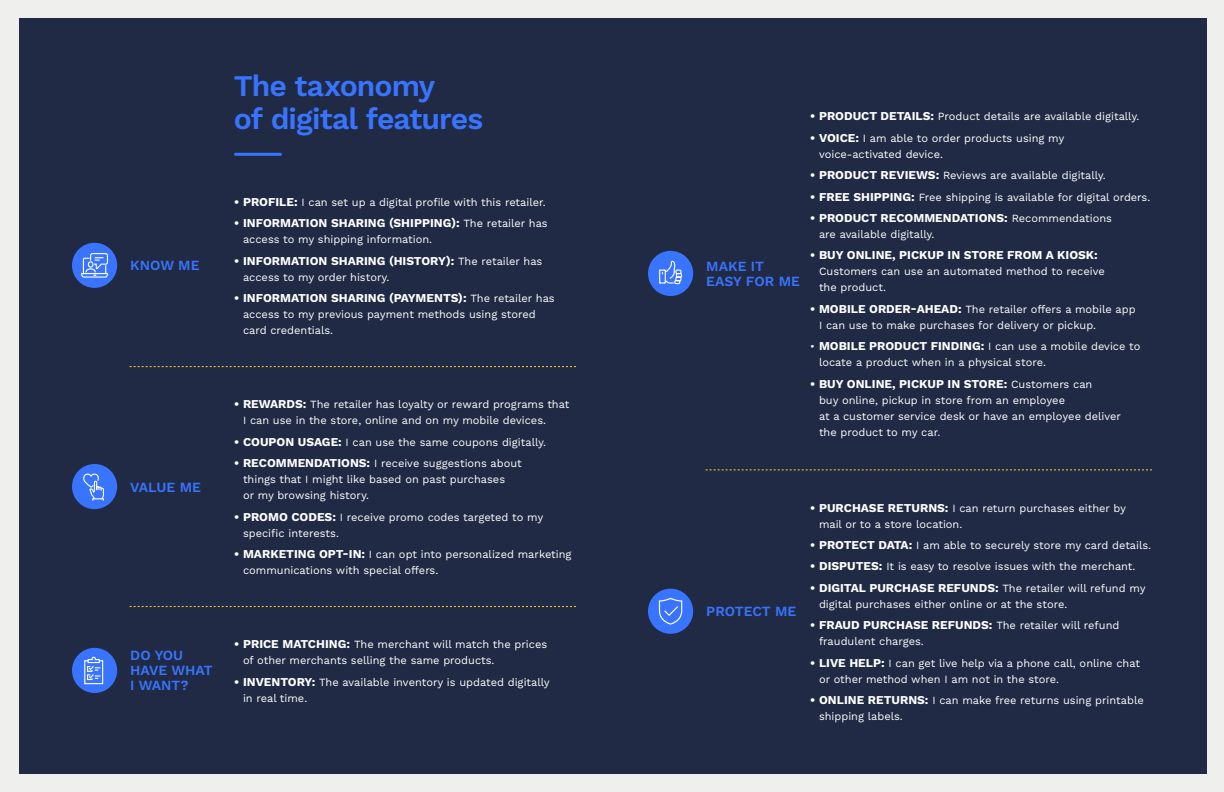
<style>
.page{position:relative;width:1224px;height:792px;background:#efefee}
.page>*{position:absolute;margin:0;border:0;box-sizing:border-box;transform-origin:0 0}
.Body{font:600 30px/33px "Work Sans";letter-spacing:-.03em;color:#3874fd}
.Graph_info{font:600 14px/15px "Work Sans";color:#3874fd}
.t1{font:700 12px "Work Sans";color:#fff}
.t2{font:11px/16px "Work Sans";color:#fff}
.s1{font-weight:700;font-size:12px}
.s2{font-weight:400;font-size:11px}
</style>
<div class="page">
<div style="left:19px;top:19px;width:1188px;height:755px;background:#202a44"></div>
<svg style="left:130px;top:606px;width:446px;height:1px"></svg>
<svg style="left:706px;top:470px;width:446px;height:1px"></svg>
<div style="left:72px;top:243px;width:45px;height:45px;background:#3874fd;border-radius:50%"></div>
<svg style="left:81px;top:253px;width:27px;height:25px"></svg>
<svg style="left:130px;top:366px;width:446px;height:1px"></svg>
<div style="left:72px;top:464px;width:45px;height:45px;background:#3874fd;border-radius:50%"></div>
<svg style="left:83px;top:473px;width:21px;height:28px"></svg>
<div style="left:72px;top:648px;width:45px;height:45px;background:#3874fd;border-radius:50%"></div>
<svg style="left:84px;top:656px;width:20px;height:29px"></svg>
<div style="left:648px;top:251px;width:45px;height:45px;background:#3874fd;border-radius:50%"></div>
<svg style="left:659px;top:260px;width:23px;height:25px"></svg>
<div style="left:648px;top:589px;width:45px;height:45px;background:#3874fd;border-radius:50%"></div>
<svg style="left:659px;top:598px;width:23px;height:27px"></svg>
<hr style="left:235px;top:153px;width:46px;height:3px;background:#3874fd">
<p class="Graph_info" style="left:130px;top:259px;width:71px">KNOW ME</p>
<p class="Graph_info" style="left:130px;top:480px;width:72px">VALUE ME</p>
<p class="Body" style="left:234px;top:70px;width:251px">The taxonomy<br>of digital features</p>
<p class="t2" style="left:234px;top:195px;width:313px"><span class="s1">• PROFILE:</span> I can set up a digital profile with this retailer.</p>
<p class="t1" style="left:234px;top:216px;width:315px">• INFORMATION SHARING (SHIPPING): <span class="s2">The retailer has</span></p>
<p class="t2" style="left:243px;top:232px;width:191px">access to my shipping information.</p>
<p class="t1" style="left:234px;top:254px;width:310px">• INFORMATION SHARING (HISTORY): <span class="s2">The retailer has</span></p>
<p class="t2" style="left:243px;top:269px;width:148px">access to my order history.</p>
<p class="t1" style="left:234px;top:291px;width:322px">• INFORMATION SHARING (PAYMENTS): <span class="s2">The retailer has</span></p>
<p class="t2" style="left:243px;top:307px;width:294px">access to my previous payment methods using stored card credentials.</p>
<p class="t2" style="left:243px;top:397px;width:328px;text-indent:-9px"><span class="s1">• REWARDS:</span> The retailer has loyalty or reward programs that<br>I can use in the store, online and on my mobile devices.</p>
<p class="t2" style="left:234px;top:434px;width:314px"><span class="s1">• COUPON USAGE:</span> I can use the same coupons digitally.</p>
<p class="t2" style="left:243px;top:456px;width:280px;text-indent:-9px"><span class="s1">• RECOMMENDATIONS:</span> I receive suggestions about things that I might like based on past purchases<br>or my browsing history.</p>
<p class="t2" style="left:243px;top:509px;width:302px;text-indent:-9px"><span class="s1">• PROMO CODES:</span> I receive promo codes targeted to my specific interests.</p>
<p class="t2" style="left:243px;top:547px;width:330px;text-indent:-9px"><span class="s1">• MARKETING OPT-IN:</span> I can opt into personalized marketing communications with special offers.</p>
<p class="Graph_info" style="left:130px;top:649px;width:84px">DO YOU<br>HAVE WHAT<br>I WANT?</p>
<p class="t2" style="left:243px;top:637px;width:306px;text-indent:-9px"><span class="s1">• PRICE MATCHING:</span> The merchant will match the prices of other merchants selling the same products.</p>
<p class="t2" style="left:243px;top:674px;width:308px;text-indent:-9px"><span class="s1">• INVENTORY:</span> The available inventory is updated digitally in real time.</p>
<p class="Graph_info" style="left:706px;top:259px;width:95px">MAKE IT<br>EASY FOR ME</p>
<p class="t2" style="left:810px;top:109px;width:331px"><span class="s1">• PRODUCT DETAILS:</span> Product details are available digitally.</p>
<p class="t2" style="left:819px;top:131px;width:247px;text-indent:-9px"><span class="s1">• VOICE:</span> I am able to order products using my voice-activated device.</p>
<p class="t2" style="left:810px;top:168px;width:297px"><span class="s1">• PRODUCT REVIEWS:</span> Reviews are available digitally.</p>
<p class="t2" style="left:810px;top:189px;width:342px"><span class="s1">• FREE SHIPPING:</span> Free shipping is available for digital orders.</p>
<p class="t1" style="left:810px;top:211px;width:304px">• PRODUCT RECOMMENDATIONS: <span class="s2">Recommendations</span></p>
<p class="t2" style="left:819px;top:227px;width:117px">are available digitally.</p>
<p class="t1" style="left:810px;top:248px;width:289px">• BUY ONLINE, PICKUP IN STORE FROM A KIOSK:</p>
<p class="t2" style="left:819px;top:264px;width:287px">Customers can use an automated method to receive the product.</p>
<p class="t2" style="left:819px;top:302px;width:318px;text-indent:-9px"><span class="s1">• MOBILE ORDER-AHEAD:</span> The retailer offers a mobile app<br>I can use to make purchases for delivery or pickup.</p>
<p class="t2" style="left:819px;top:339px;width:323px;text-indent:-9px">• <span class="s1">MOBILE PRODUCT FINDING:</span> I can use a mobile device to locate a product when in a physical store.</p>
<p class="t1" style="left:810px;top:377px;width:284px">• BUY ONLINE, PICKUP IN STORE: <span class="s2">Customers can</span></p>
<p class="t2" style="left:819px;top:392px;width:304px">buy online, pickup in store from an employee<br>at a customer service desk or have an employee deliver the product to my car.</p>
<p class="Graph_info" style="left:706px;top:605px;width:92px">PROTECT ME</p>
<p class="t2" style="left:819px;top:500px;width:309px;text-indent:-9px"><span class="s1">• PURCHASE RETURNS:</span> I can return purchases either by mail or to a store location.</p>
<p class="t2" style="left:810px;top:538px;width:343px"><span class="s1">• PROTECT DATA:</span> I am able to securely store my card details.</p>
<p class="t2" style="left:810px;top:559px;width:327px"><span class="s1">• DISPUTES:</span> It is easy to resolve issues with the merchant.</p>
<p class="t1" style="left:810px;top:581px;width:337px">• DIGITAL PURCHASE REFUNDS: <span class="s2">The retailer will refund my</span></p>
<p class="t2" style="left:819px;top:597px;width:250px">digital purchases either online or at the store.</p>
<p class="t1" style="left:810px;top:618px;width:311px">• FRAUD PURCHASE REFUNDS: <span class="s2">The retailer will refund</span></p>
<p class="t2" style="left:819px;top:634px;width:106px">fraudulent charges.</p>
<p class="t2" style="left:819px;top:655px;width:323px;text-indent:-9px"><span class="s1">• LIVE HELP:</span> I can get live help via a phone call, online chat or other method when I am not in the store.</p>
<p class="t2" style="left:819px;top:693px;width:326px;text-indent:-9px"><span class="s1">• ONLINE RETURNS:</span> I can make free returns using printable shipping labels.</p>
</div>
